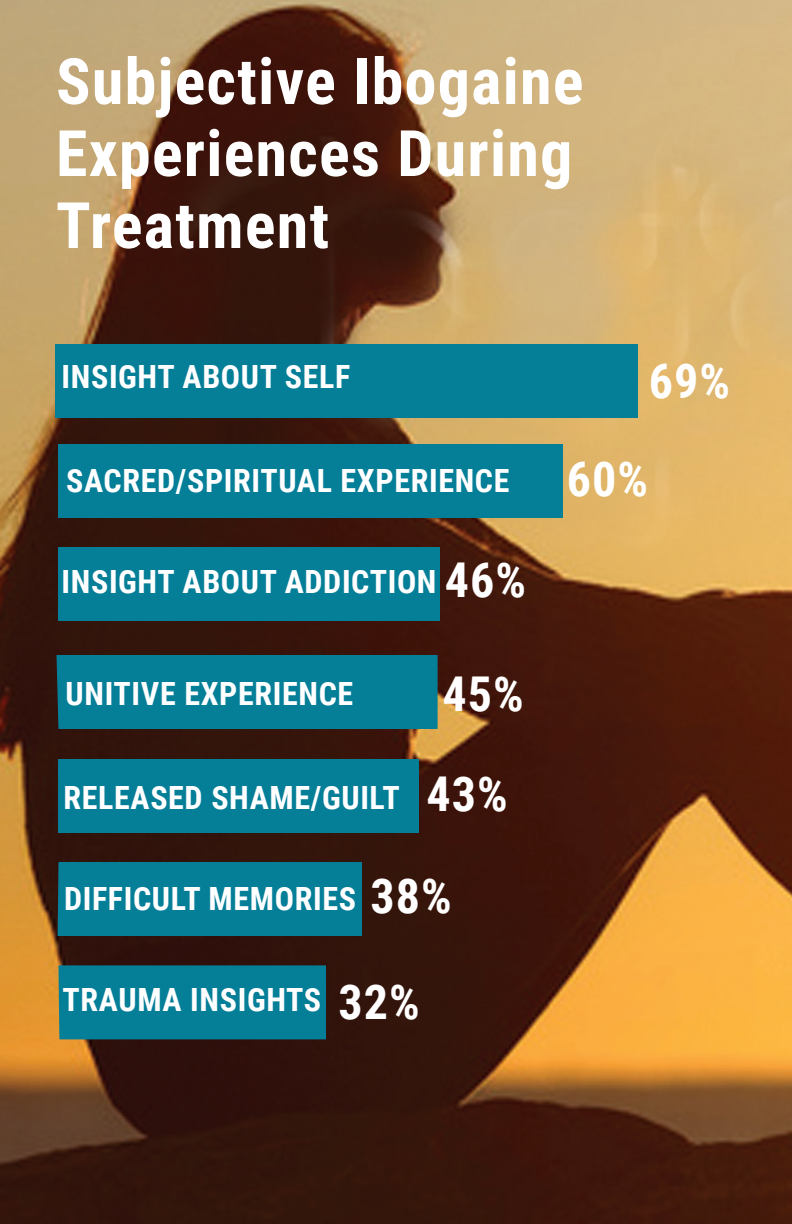
<style>
.page{position:relative;width:792px;height:1224px;background:#fff}
.page>*{position:absolute;margin:0;border:0;box-sizing:border-box;transform-origin:0 0}
.SubheadF{font:700 64px/72px "Roboto Condensed";letter-spacing:.02em;color:#fff}
.bodycopyF{font:700 48px "Roboto Condensed";letter-spacing:.02em;color:#fff}
.BARCHART{font:700 32px "Roboto Condensed";letter-spacing:.02em;color:#fff}
.bodycopyF-2{font:700 32px "Roboto Condensed";letter-spacing:.02em;color:#fff}
</style>
<div class="page">
<img style="left:0;top:0;width:792px;height:1224px">
<div style="left:55px;top:344px;width:583px;height:74px;background:#057e98"></div>
<div style="left:58px;top:444px;width:505px;height:74px;background:#057e98"></div>
<div style="left:58px;top:547px;width:382px;height:74px;background:#057e98"></div>
<div style="left:57px;top:655px;width:381px;height:74px;background:#057e98"></div>
<div style="left:58px;top:759px;width:361px;height:74px;background:#057e98"></div>
<div style="left:58px;top:862px;width:304px;height:74px;background:#057e98"></div>
<div style="left:58px;top:965px;width:268px;height:74px;background:#057e98"></div>
<p class="SubheadF" style="left:56px;top:43px;width:529px">Subjective Ibogaine<br>Experiences During<br>Treatment</p>
<p class="bodycopyF-2" style="left:62px;top:354px;width:290px">INSIGHT ABOUT SELF</p>
<p class="bodycopyF" style="left:649px;top:347px;width:83px">69%</p>
<p class="BARCHART" style="left:66px;top:458px;width:445px">SACRED/SPIRITUAL EXPERIENCE</p>
<p class="BARCHART" style="left:62px;top:559px;width:376px">INSIGHT ABOUT ADDICTION</p>
<p class="bodycopyF" style="left:445px;top:546px;width:83px">46%</p>
<p class="BARCHART" style="left:66px;top:671px;width:289px">UNITIVE EXPERIENCE</p>
<p class="bodycopyF" style="left:443px;top:660px;width:83px">45%</p>
<p class="BARCHART" style="left:64px;top:775px;width:338px">RELEASED SHAME/GUILT</p>
<p class="bodycopyF" style="left:427px;top:760px;width:83px">43%</p>
<p class="BARCHART" style="left:64px;top:876px;width:294px">DIFFICULT MEMORIES</p>
<p class="bodycopyF" style="left:371px;top:862px;width:83px">38%</p>
<p class="BARCHART" style="left:63px;top:978px;width:260px">TRAUMA INSIGHTS</p>
<p class="bodycopyF" style="left:339px;top:968px;width:83px">32%</p>
<p class="bodycopyF" style="left:567px;top:445px;width:83px">60%</p>
</div>
